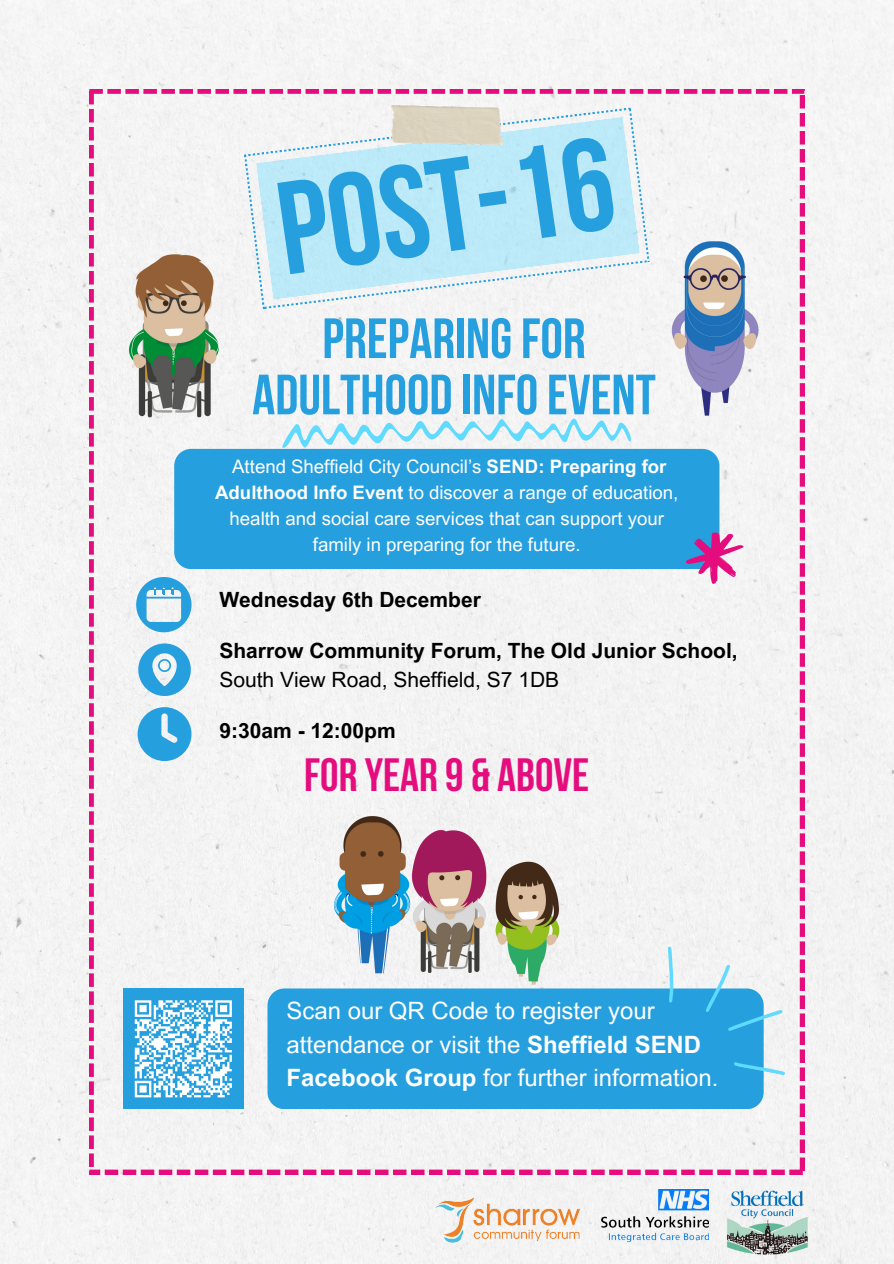
<style>
.page{position:relative;width:894px;height:1264px;background:#fff}
.page>*{position:absolute;margin:0;border:0;box-sizing:border-box;transform-origin:0 0}
.t1{font:700 131.55px "Bebas Neue";color:#269fdf}
.t2{font:700 56.55px/56.2px "Bebas Neue";color:#269fdf;text-align:center}
.t3{font:700 46.5px "Bebas Neue";color:#e50d7e}
.t4{font:23.85px/33.3px "Arial MT Pro";color:#fff}
.t5{font:700 21px "Arial MT Pro";color:#000}
.t6{font:21px "Arial MT Pro";color:#000}
.t7{font:18.6px/25.7px "Arial MT Pro";color:#fff;text-align:center}
.s1{font-weight:700}
</style>
<div class="page">
<div style="left:0;top:0;width:893px;height:1263px;background:#f4f4f4"></div>
<div style="left:89px;top:89px;width:715px;height:1085px;background:#f3f3f3"></div>
<svg style="left:136px;top:577px;width:55px;height:55px"></svg>
<svg style="left:138px;top:643px;width:53px;height:53px"></svg>
<svg style="left:137px;top:707px;width:54px;height:54px"></svg>
<div style="left:174px;top:449px;width:545px;height:120px;background:#269fdf;border-radius:17px"></div>
<div style="left:267px;top:988px;width:496px;height:121px;background:#269fdf"></div>
<img style="left:326px;top:807px;width:241px;height:181px">
<img style="left:664px;top:229px;width:100px;height:201px">
<img style="left:123px;top:229px;width:100px;height:201px">
<svg style="left:275px;top:399px;width:357px;height:50px"></svg>
<svg style="left:685px;top:532px;width:58px;height:52px"></svg>
<svg style="left:657px;top:946px;width:25px;height:56px"></svg>
<svg style="left:705px;top:962px;width:77px;height:78px"></svg>
<svg style="left:733px;top:1061px;width:52px;height:14px"></svg>
<img style="left:598px;top:1189px;width:227px;height:65px">
<img style="left:430px;top:1164px;width:154px;height:99px">
<div style="left:123px;top:988px;width:120px;height:121px;background:#269fdf"></div>
<svg style="left:134px;top:1000px;width:98px;height:98px"></svg>
<div style="left:244px;top:107px;width:405px;height:202px;background:#f4f4f4"></div>
<svg style="left:256px;top:117px;width:383px;height:182px;fill:#bceaf7"></svg>
<img style="left:391px;top:106px;width:114px;height:39px">
<p class="t1" style="left:271px;top:177px;width:339px;rotate:-8deg">POST-16</p>
<p class="t2" style="left:252px;top:316px;width:405px">PREPARINGFOR<br>ADULTHOOD INFOEVENT</p>
<p class="t7" style="left:215px;top:456px;width:464px">Attend Sheffield City Council’s <span class="s1">SEND: Preparing for Adulthood Info Event</span> to discover a range of education, health and social care services that can support your family in preparing for the future.</p>
<p class="t5" style="left:219px;top:591px;width:263px">Wednesday 6th December</p>
<p class="t5" style="left:219px;top:642px;width:519px">Sharrow Community Forum, The Old Junior School,</p>
<p class="t6" style="left:219px;top:671px;width:341px">South View Road, Sheffield, S7 1DB</p>
<p class="t5" style="left:219px;top:722px;width:178px">9:30am - 12:00pm</p>
<p class="t3" style="left:304px;top:756px;width:286px">FOR YEAR 9 &amp; ABOVE</p>
<p class="t4" style="left:286px;top:997px;width:433px">Scan our QR Code to register your attendance or visit the <span class="s1">Sheffield SEND<br>Facebook Group</span> for further information.</p>
</div>
